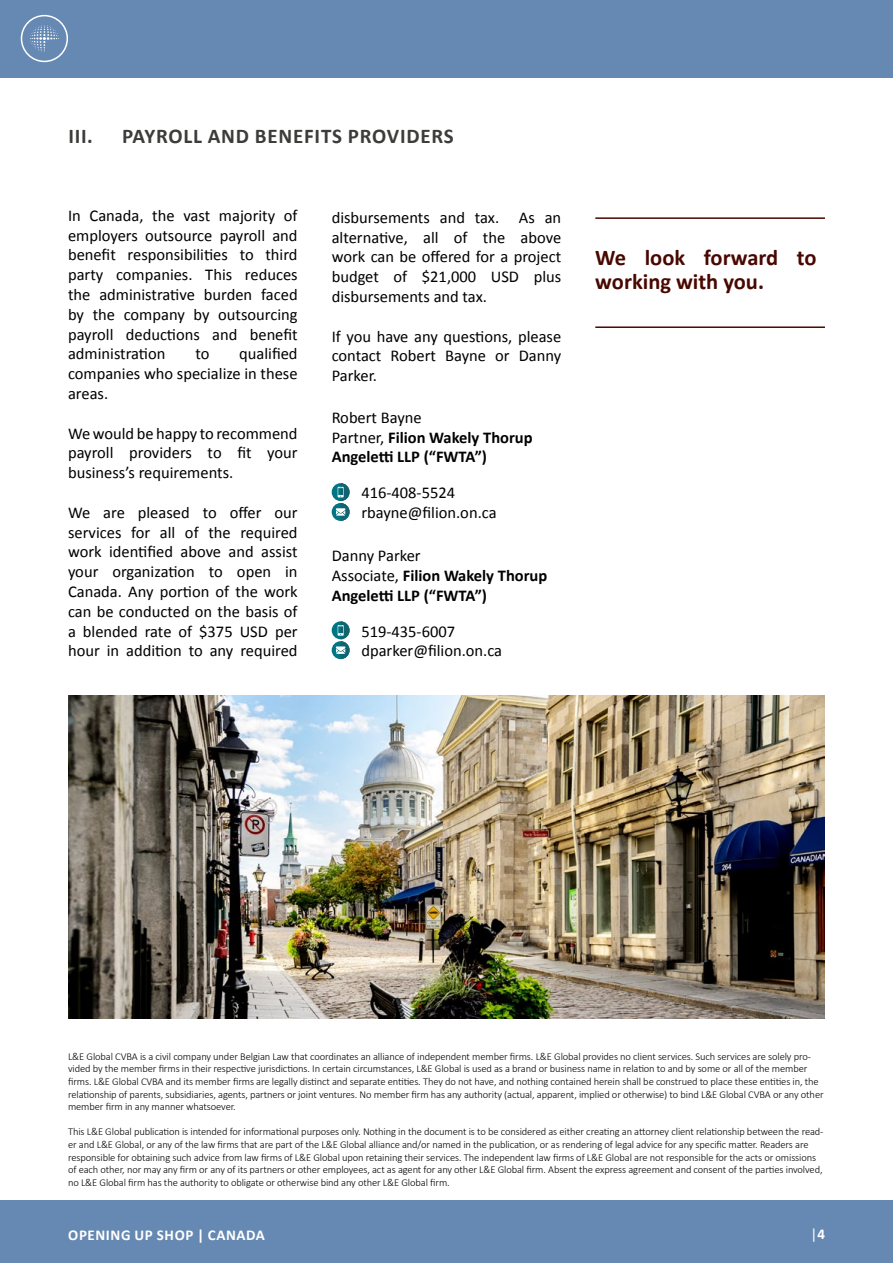
<style>
.page{position:relative;width:893px;height:1263px;background:#fff}
.page>*{position:absolute;margin:0;border:0;box-sizing:border-box;transform-origin:0 0}
.t1{font:700 22.5px/24px "Calibri";letter-spacing:-.01em;color:#480800}
.t2{font:700 21px "Calibri";letter-spacing:.04em;color:#3c3c3b}
.t3{font:16.5px/19.8px "Calibri";color:#000;text-align:justify}
.t4{font:700 16.5px/19.8px "Calibri";color:#000}
.t5{font:700 15px "Calibri";letter-spacing:.04em;color:#fff}
.t6{font:15px "Calibri";color:#fff}
.t7{font:300 10.5px/12.6px "Calibri";letter-spacing:-.01em;color:#000}
.s1{font-weight:400}
.s2{font-weight:700}
</style>
<div class="page">
<div style="left:332px;top:483px;width:18px;height:18px;background:#007684;border-radius:50%"></div>
<div style="left:332px;top:503px;width:18px;height:18px;background:#007684;border-radius:50%"></div>
<svg style="left:336px;top:483px;width:14px;height:38px"></svg>
<div style="left:332px;top:621px;width:18px;height:18px;background:#007684;border-radius:50%"></div>
<div style="left:332px;top:641px;width:18px;height:18px;background:#007684;border-radius:50%"></div>
<svg style="left:336px;top:621px;width:14px;height:38px"></svg>
<div style="left:0;top:0;width:893px;height:77px;background:#6689b3"></div>
<div style="left:21px;top:15px;width:47px;height:47px;border:2px solid #fff;border-radius:50%"></div>
<svg style="left:30px;top:25px;width:29px;height:27px"></svg>
<div style="left:0;top:1200px;width:893px;height:63px;background:#6689b3"></div>
<hr style="left:595px;top:326px;width:230px;height:2px;background:#480800">
<hr style="left:595px;top:217px;width:230px;height:2px;background:#480800">
<img style="left:68px;top:695px;width:757px;height:323px">
<h2 class="t2" style="left:68px;top:123px;width:43px">III . Pa</h2>
<h2 class="t2" style="left:144px;top:123px;width:311px">yroll and Be nefits Providers</h2>
<p class="t3" style="left:68px;top:205px;width:231px">In Canada, the vast majority of employers outsource payroll and benefit responsibilities to third party companies. This reduces the administrative burden faced by the company by outsourcing payroll deductions and benefit administration</p>
<h3 class="t3" style="left:68px;top:344px;width:231px;text-indent:171px">qualified companies who specialize in these areas.</h3>
<h3 class="t3" style="left:68px;top:423px;width:231px">We would be happy to recommend payroll providers to fit your business’s requirements.</h3>
<p class="t3" style="left:68px;top:502px;width:231px">We are pleased to offer our services for all of the required work identified above and assist your organization to open in Canada. Any portion of the work can be conducted on the basis of a blended rate of $375 USD per hour in addition to any required</p>
<h3 class="t3" style="left:195px;top:344px;width:16px">to</h3>
<h3 class="t3" style="left:332px;top:208px;width:231px">disbursements and tax. As an alternative, all of the above work can be offered for a project budget of $21,000 USD plus disbursements and tax.</h3>
<h3 class="t3" style="left:332px;top:326px;width:231px">If you have any questions, please contact Robert Bayne or Danny Parker.</h3>
<h3 class="t4" style="left:332px;top:407px;width:202px"><span class="s1">Robert Bayne<br>Partner,</span> Filion Wakely Thorup<br>Angeletti LLP (“FWTA”)</h3>
<h3 class="t3" style="left:361px;top:483px;width:95px">416-408-5524</h3>
<h3 class="t3" style="left:361px;top:503px;width:137px">rbayne@filion.on.ca</h3>
<h3 class="t4" style="left:332px;top:546px;width:217px"><span class="s1">Danny Parker<br>Associate,</span> Filion Wakely Thorup<br>Angeletti LLP (“FWTA”)</h3>
<h3 class="t3" style="left:361px;top:621px;width:95px">519-435-6007</h3>
<h3 class="t3" style="left:361px;top:641px;width:142px">dparker@filion.on.ca</h3>
<h1 class="t1" style="left:595px;top:246px;width:223px">We look forward to working with you.</h1>
<p class="t7" style="left:68px;top:1049px;width:757px">L&amp;E Global CVBA is a civil company under Belgian Law that coordinates an alliance of independent member firms. L&amp;E Global provides no client services. Such services are solely pro&shy;vided by the member firms in their respective jurisdictions. In certain circumstances, L&amp;E Global is used as a brand or business name in relation to and by some or all of the member firms. L&amp;E Global CVBA and its member firms are legally distinct and separate entities. They do not have, and nothing contained herein shall be construed to place these entities in, the relationship of parents, subsidiaries, agents, partners or joint ventures. No member firm has any authority (actual, apparent, implied or otherwise) to bind L&amp;E Global CVBA or any other member firm in any manner whatsoever.</p>
<p class="t7" style="left:68px;top:1125px;width:757px">This L&amp;E Global publication is intended for informational purposes only. Nothing in the document is to be considered as either creating an attorney client relationship between the read&shy;er and L&amp;E Global, or any of the law firms that are part of the L&amp;E Global alliance and/or named in the publication, or as rendering of legal advice for any specific matter. Readers are responsible for obtaining such advice from law firms of L&amp;E Global upon retaining their services. The independent law firms of L&amp;E Global are not responsible for the acts or omissions of each other, nor may any firm or any of its partners or other employees, act as agent for any other L&amp;E Global firm. Absent the express agreement and consent of the parties involved, no L&amp;E Global firm has the authority to obligate or otherwise bind any other L&amp;E Global firm.</p>
<h3 class="t5" style="left:68px;top:1225px;width:196px">opening up shop | canada</h3>
<h3 class="t6" style="left:810px;top:1224px;width:16px">|<span class="s2">4</span></h3>
</div>
